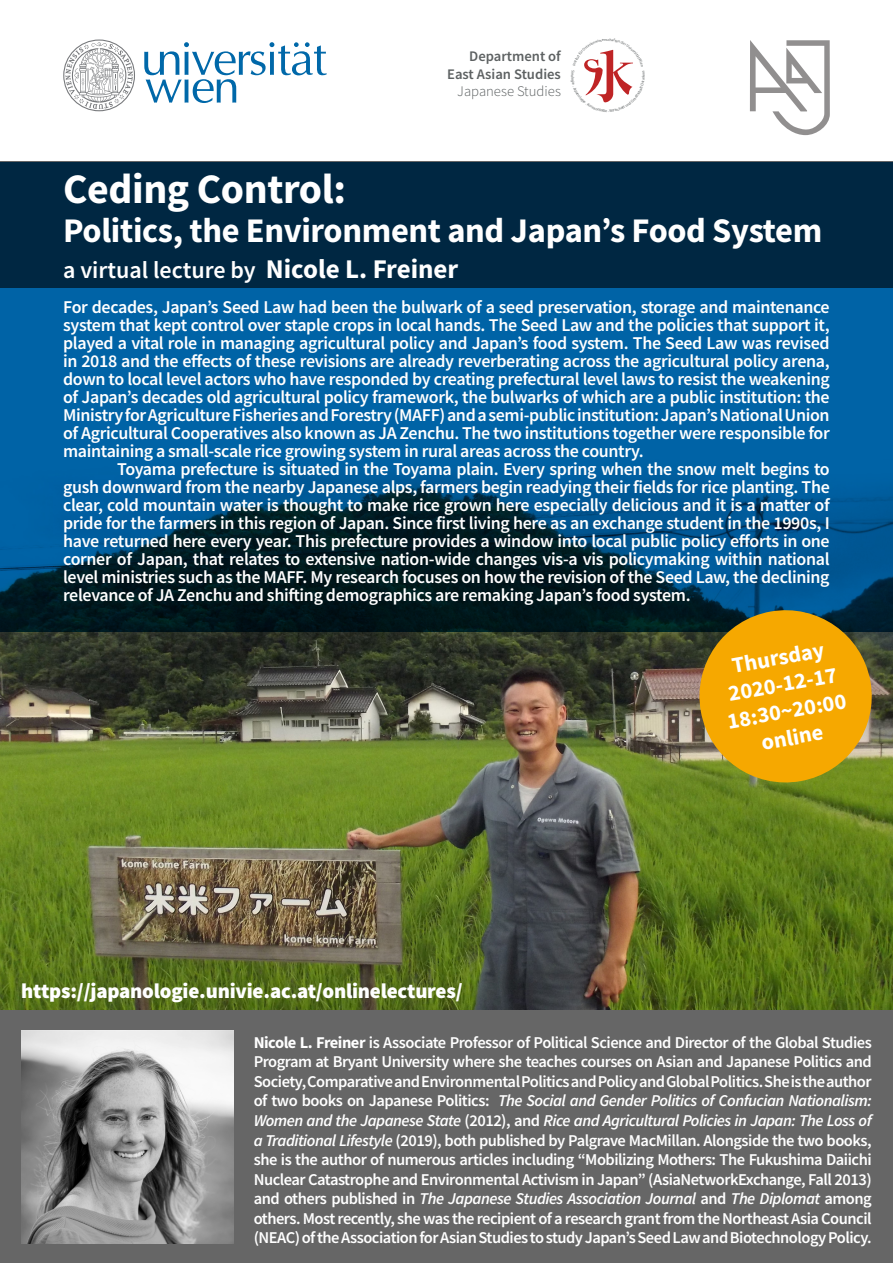
<style>
.page{position:relative;width:893px;height:1263px;background:#fff}
.page>*{position:absolute;margin:0;border:0;box-sizing:border-box;transform-origin:0 0}
.t1{font:700 42px "Source Sans Pro";letter-spacing:-.01em;color:#fff}
.t2{font:700 34.5px "Source Sans Pro";letter-spacing:-.01em;color:#fff}
.t3{font:600 24px "Source Sans Pro";color:#fff}
.t4{font:700 22.5px "Source Sans Pro";color:#fff}
.t5{font:900 21px "Source Sans Pro";letter-spacing:-.01em;color:#fff}
.t6{font:600 18px/18px "Source Sans Pro";letter-spacing:-.02em;color:#fff;text-align:justify}
.t7{font:600 16.5px/19.5px "Source Sans Pro";letter-spacing:-.03em;color:#fff;text-align:justify}
.t8{font:600 14.7px/17.5px "Source Sans Pro";color:#5d6162;text-align:right}
.s1{font-weight:300}
.s2{font-weight:700;font-size:27px}
.s3{font-weight:700}
.s4{font-style:italic}
</style>
<div class="page">
<img style="left:0;top:631px;width:893px;height:379px">
<svg style="left:63px;top:40px;width:72px;height:71px"></svg>
<svg style="left:144px;top:42px;width:183px;height:61px"></svg>
<svg style="left:0;top:162px;width:893px;height:469px;background:#004471"></svg>
<div style="left:0;top:1010px;width:893px;height:253px;background:#666"></div>
<img style="left:21px;top:1030px;width:213px;height:213px">
<svg style="left:692px;top:603px;width:187px;height:186px;background:#bd9015"></svg>
<svg style="left:750px;top:40px;width:80px;height:95px"></svg>
<svg style="left:584px;top:49px;width:49px;height:54px"></svg>
<p class="t8" style="left:469px;top:47px;width:93px">Department of</p>
<p class="t8" style="left:447px;top:65px;width:115px">East Asian Studies<br><span class="s1">Japanese Studies</span></p>
<p class="t1" style="left:63px;top:161px;width:284px">Ceding Control:</p>
<p class="t2" style="left:63px;top:207px;width:761px">Politics, the Environment and Japan’s Food System</p>
<p class="t3" style="left:63px;top:254px;width:397px">a virtual lecture by <span class="s2">Nicole L. Freiner</span></p>
<p class="t6" style="left:63px;top:298px;width:768px">For decades, Japan’s Seed Law had been the bulwark of a seed preservation, storage and maintenance system that kept control over staple crops in local hands. The Seed Law and the policies that support it, played a vital role in managing agricultural policy and Japan’s food system. The Seed Law was revised in 2018 and the effects of these revisions are already reverberating across the agricultural policy arena, down to local level actors who have responded by creating prefectural level laws to resist the weakening of Japan’s decades old agricultural policy framework, the bulwarks of which are a public institution: the Ministry for Agriculture Fisheries and Forestry (MAFF) and a semi-public institution: Japan’s National Union of Agricultural Cooperatives also known as JA Zenchu. The two institutions together were responsible for maintaining a small-scale rice growing system in rural areas across the country.</p>
<p class="t6" style="left:63px;top:460px;width:768px;text-indent:54px">Toyama prefecture is situated in the Toyama plain. Every spring when the snow melt begins to gush downward from the nearby Japanese alps, farmers begin readying their fields for rice planting. The clear, cold mountain water is thought to make rice grown here especially delicious and it is a matter of pride for the farmers in this region of Japan. Since first living here as an exchange student in the 1990s, I have returned here every year. This prefecture provides a window into local public policy efforts in one corner of Japan, that relates to extensive nation-wide changes vis-a vis policymaking within national level ministries such as the MAFF. My research focuses on how the revision of the Seed Law, the declining relevance of JA Zenchu and shifting demographics are remaking Japan’s food system.</p>
<p class="t5" style="left:21px;top:976px;width:443px">https://japanologie.univie.ac.at/onlinelectures/</p>
<p class="t4" style="left:729px;top:651px;width:95px;rotate:-10deg">Thursday</p>
<p class="t4" style="left:726px;top:679px;width:111px;rotate:-10deg">2020-12-17</p>
<p class="t4" style="left:725px;top:706px;width:122px;rotate:-10deg">18:30~20:00</p>
<p class="t4" style="left:759px;top:728px;width:64px;rotate:-10deg">online</p>
<p class="t7" style="left:254px;top:1032px;width:620px"><span class="s3">Nicole L. Freiner</span> is Associate Professor of Political Science and Director of the Global Studies Program at Bryant University where she teaches courses on Asian and Japanese Politics and Society, Comparative and Environmental Politics and Policy and Global Politics. She is the author of two books on Japanese Politics: <span class="s4">The Social and Gender Politics of Confucian Nationalism:<br>Women and the Japanese State</span> (2012), and <span class="s4">Rice and Agricultural Policies in Japan: The Loss of a Traditional Lifestyle</span> (2019), both published by Palgrave MacMillan. Alongside the two books, she is the author of numerous articles including “Mobilizing Mothers: The Fukushima Daiichi Nuclear Catastrophe and Environmental Activism in Japan” (AsiaNetworkExchange, Fall 2013) and others published in <span class="s4">The Japanese Studies Association Journal</span> and <span class="s4">The Diplomat</span> among others. Most recently, she was the recipient of a research grant from the Northeast Asia Council (NEAC) of the Association for Asian Studies to study Japan’s Seed Law and Biotechnology Policy.</p>
</div>
